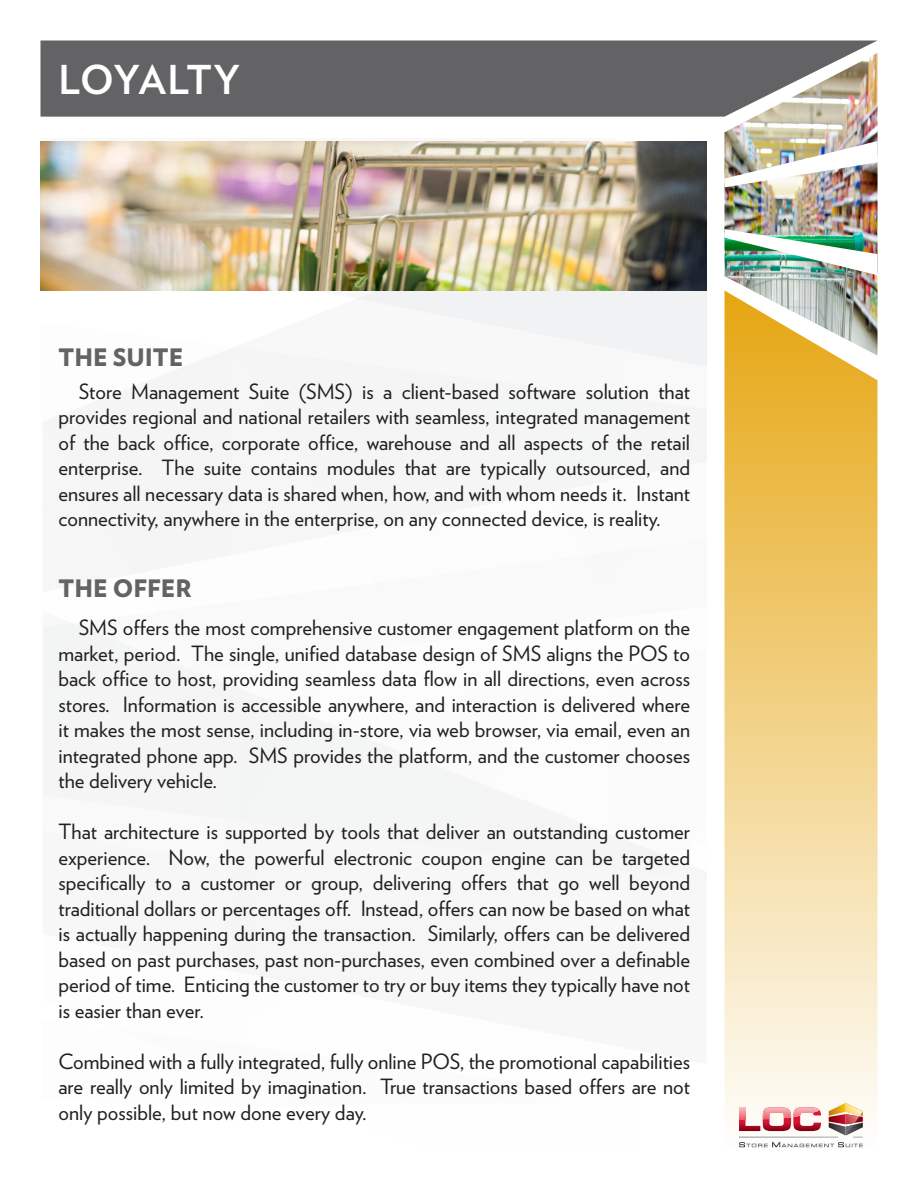
<style>
.page{position:relative;width:918px;height:1188px;background:#fff}
.page>*{position:absolute;margin:0;border:0;box-sizing:border-box;transform-origin:0 0}
.t1{font:700 39.75px "Verlag";letter-spacing:-.005em;color:#fff}
.t2{font:900 24px "Verlag";color:#636366}
.t3{font:21px/25.5px "Verlag";color:#231f20;text-align:justify}
</style>
<div class="page">
<img style="left:40px;top:290px;width:666px;height:582px">
<div style="left:40px;top:40px;width:837px;height:77px;background:#636366"></div>
<svg style="left:724px;top:356px;width:154px;height:792px;background:#f2d48e"></svg>
<img style="left:739px;top:1137px;width:124px;height:1px">
<img style="left:746px;top:1143px;width:117px;height:4px">
<img style="left:846px;top:1116px;width:17px;height:20px">
<img style="left:829px;top:1103px;width:34px;height:13px">
<img style="left:829px;top:1114px;width:17px;height:22px">
<img style="left:739px;top:1107px;width:21px;height:24px">
<img style="left:762px;top:1107px;width:29px;height:24px">
<img style="left:793px;top:1107px;width:28px;height:24px">
<svg style="left:739px;top:1142px;width:6px;height:5px"></svg>
<svg style="left:772px;top:1142px;width:8px;height:5px"></svg>
<svg style="left:838px;top:1142px;width:6px;height:5px"></svg>
<svg style="left:846px;top:1114px;width:13px;height:21px"></svg>
<img style="left:794px;top:1108px;width:25px;height:9px">
<svg style="left:739px;top:1108px;width:6px;height:11px"></svg>
<img style="left:763px;top:1108px;width:28px;height:11px">
<img style="left:724px;top:53px;width:154px;height:303px">
<img style="left:40px;top:141px;width:666px;height:149px">
<img style="left:724px;top:229px;width:154px;height:46px">
<img style="left:724px;top:141px;width:154px;height:46px">
<p class="t1" style="left:58px;top:48px;width:183px">LOYALTY</p>
<p class="t2" style="left:58px;top:338px;width:127px">THE SUITE</p>
<p class="t3" style="left:58px;top:377px;width:633px;text-indent:20px">Store Management Suite (SMS) is a client-based software solution that provides regional and national retailers with seamless, integrated management of the back office, corporate office, warehouse and all aspects of the retail enterprise. The suite contains modules that are typically outsourced, and ensures all necessary data is shared when, how, and with whom needs it. Instant connectivity, anywhere in the enterprise, on any connected device, is reality.</p>
<p class="t2" style="left:58px;top:568px;width:135px">THE OFFER</p>
<p class="t3" style="left:58px;top:614px;width:633px;text-indent:20px">SMS offers the most comprehensive customer engagement platform on the market, period. The single, unified database design of SMS aligns the POS to back office to host, providing seamless data flow in all directions, even across stores. Information is accessible anywhere, and interaction is delivered where it makes the most sense, including in-store, via web browser, via email, even an integrated phone app. SMS provides the platform, and the customer chooses the delivery vehicle.</p>
<p class="t3" style="left:58px;top:818px;width:633px">That architecture is supported by tools that deliver an outstanding customer experience. Now, the powerful electronic coupon engine can be targeted specifically to a customer or group, delivering offers that go well beyond traditional dollars or percentages off. Instead, offers can now be based on what is actually happening during the transaction. Similarly, offers can be delivered based on past purchases, past non-purchases, even combined over a definable period of time. Enticing the customer to try or buy items they typically have not is easier than ever.</p>
<p class="t3" style="left:58px;top:1047px;width:633px">Combined with a fully integrated, fully online POS, the promotional capabilities are really only limited by imagination. True transactions based offers are not only possible, but now done every day.</p>
</div>
